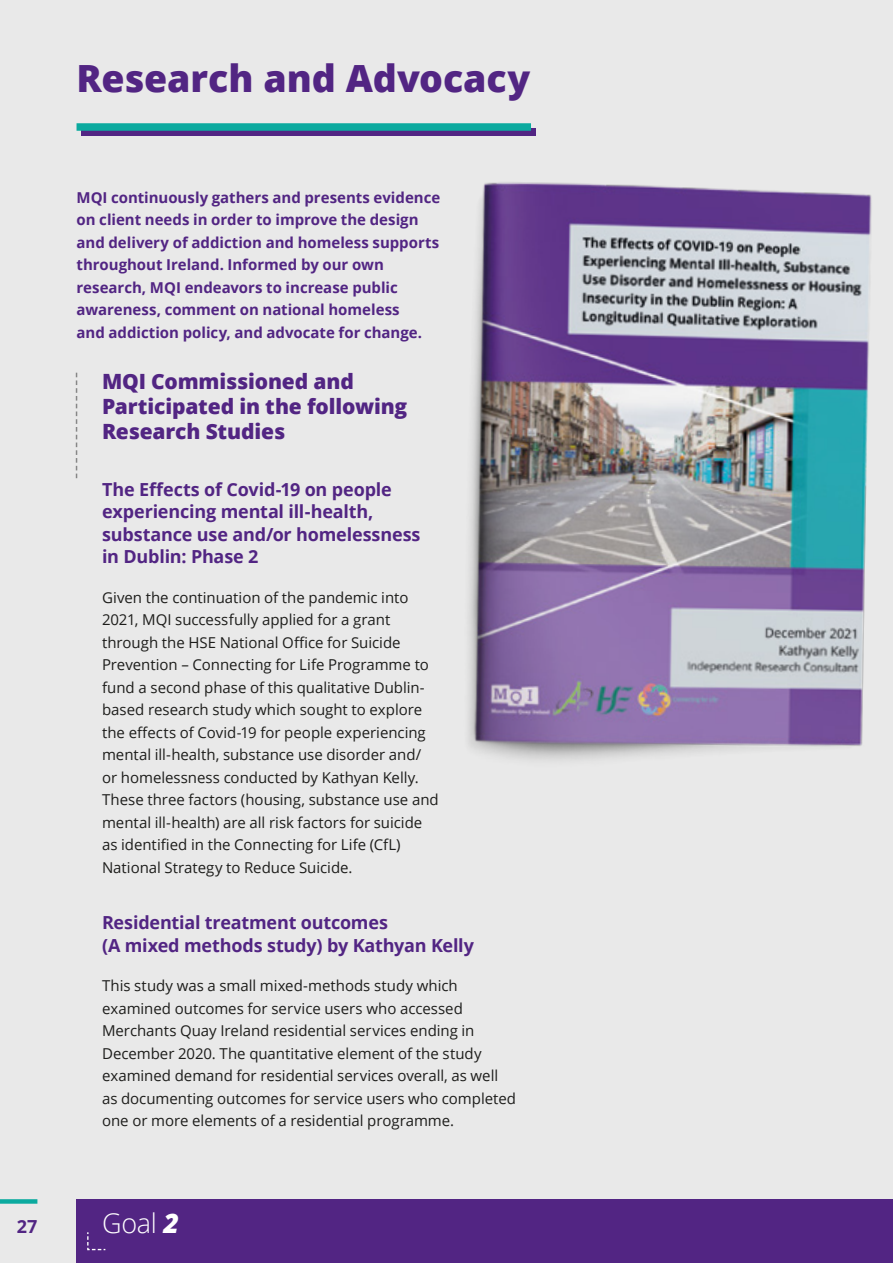
<style>
.page{position:relative;width:893px;height:1263px;background:#fff}
.page>*{position:absolute;margin:0;border:0;box-sizing:border-box;transform-origin:0 0}
.t1{font:800 37.5px "Open Sans";color:#522583}
.t2{font:300 27px "Open Sans";color:#fff}
.t3{font:800 21px/25.2px "Open Sans";letter-spacing:-.005em;color:#522583}
.t4{font:700 18px/22.5px "Open Sans";letter-spacing:-.01em;color:#522583}
.t5{font:15px/22.5px "Open Sans";color:#1d1d1b}
.t6{font:700 15px/22.5px "Open Sans";color:#522583}
.s1{font-weight:800;font-style:italic}
</style>
<div class="page">
<div style="left:17px;top:0;width:876px;height:1263px;background:#e9e9e9"></div>
<svg style="left:76px;top:373px;width:1px;height:105px"></svg>
<img style="left:468px;top:182px;width:404px;height:578px">
<div style="left:77px;top:1199px;width:816px;height:64px;background:#522583"></div>
<svg style="left:87px;top:1232px;width:19px;height:19px"></svg>
<div style="left:81px;top:128px;width:454px;height:7px;background:#522583"></div>
<div style="left:77px;top:123px;width:454px;height:8px;background:#0baa9f"></div>
<div style="left:0;top:1199px;width:37px;height:5px;background:#0baa9f"></div>
<p class="t4" style="left:17px;top:1215px;width:22px">27</p>
<h1 class="t1" style="left:77px;top:50px;width:455px">Research and Advocacy</h1>
<p class="t6" style="left:77px;top:186px;width:365px">MQI continuously gathers and presents evidence on client needs in order to improve the design and delivery of addiction and homeless supports throughout Ireland. Informed by our own research, MQI endeavors to increase public awareness, comment on national homeless<br>and addiction policy, and advocate for change.</p>
<h3 class="t3" style="left:102px;top:367px;width:307px">MQI Commissioned and<br>Participated in the following<br>Research Studies</h3>
<p class="t4" style="left:102px;top:477px;width:320px">The Effects of Covid-19 on people experiencing mental ill-health, substance use and/or homelessness in Dublin: Phase 2</p>
<p class="t5" style="left:102px;top:586px;width:338px">Given the continuation of the pandemic into 2021, MQI successfully applied for a grant through the HSE National Office for Suicide Prevention – Connecting for Life Programme to fund a second phase of this qualitative Dublin&shy;based research study which sought to explore the effects of Covid-19 for people experiencing mental ill-health, substance use disorder and/ or homelessness conducted by Kathyan Kelly.<br>These three factors (housing, substance use and mental ill-health) are all risk factors for suicide as identified in the Connecting for Life (CfL)<br>National Strategy to Reduce Suicide.</p>
<p class="t4" style="left:102px;top:911px;width:373px">Residential treatment outcomes<br>(A mixed methods study) by Kathyan Kelly</p>
<p class="t5" style="left:102px;top:974px;width:415px">This study was a small mixed-methods study which examined outcomes for service users who accessed Merchants Quay Ireland residential services ending in December 2020. The quantitative element of the study examined demand for residential services overall, as well as documenting outcomes for service users who completed one or more elements of a residential programme.</p>
<h2 class="t2" style="left:102px;top:1205px;width:79px">Goal <span class="s1">2</span></h2>
</div>
